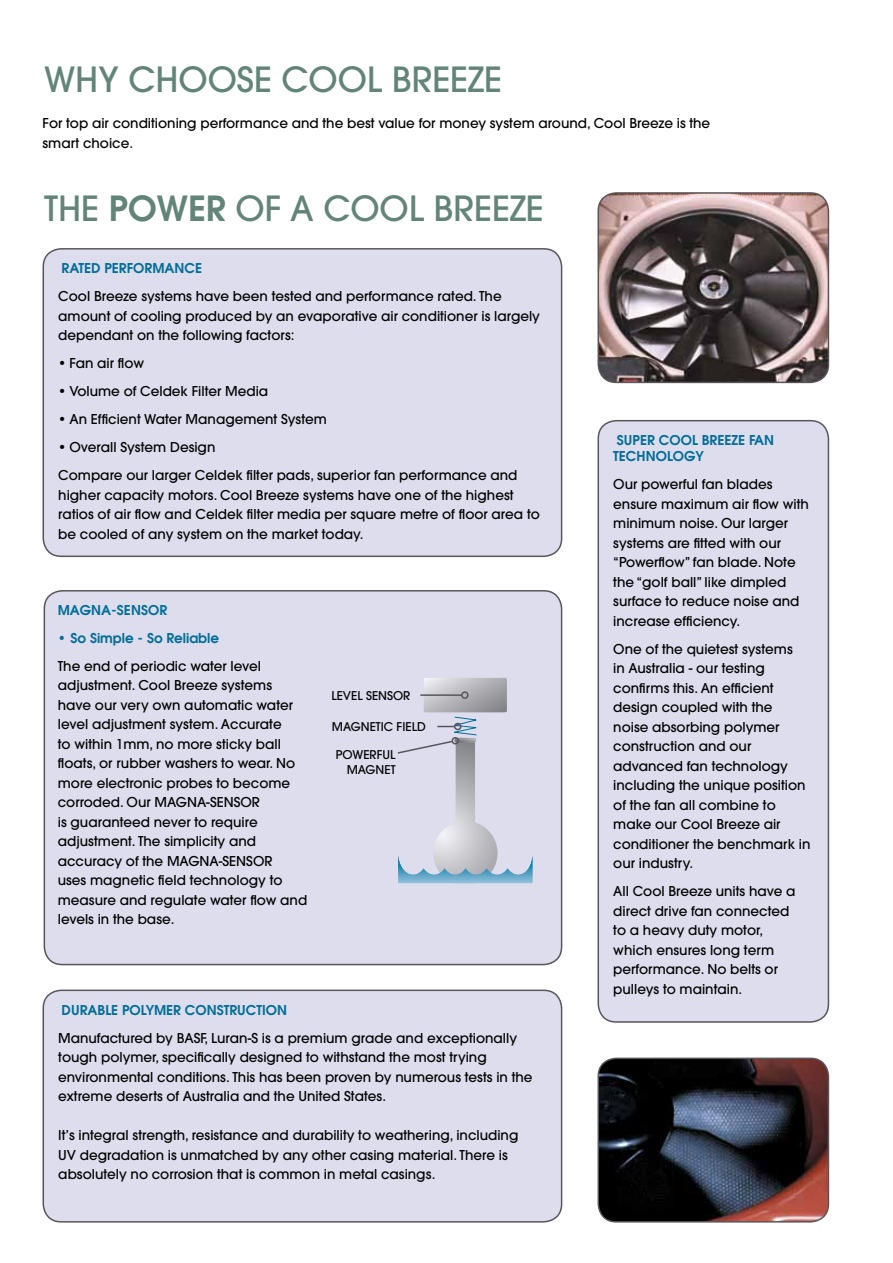
<style>
.page{position:relative;width:893px;height:1263px;background:#fff}
.page>*{position:absolute;margin:0;border:0;box-sizing:border-box;transform-origin:0 0}
.t1{font:500 34.5px "Avant Garde LT";color:#638479}
.t2{font:500 13.5px/19.5px "Avant Garde LT";color:#000}
.t3{font:600 13.5px/16.2px "Avant Garde";color:#006d97}
.t4{font:500 12px/14.4px "Avant Garde LT";color:#000;text-align:right}
.s1{font-family:"Avant Garde";font-weight:600}
.s2{font-family:"Avant Garde LT";font-weight:500}
</style>
<div class="page">
<div style="left:43px;top:249px;width:519px;height:307px;background:#dddded;border-radius:18px"></div>
<div style="left:43px;top:248px;width:519px;height:309px;border:2px solid #59555b;border-radius:18px"></div>
<div style="left:598px;top:421px;width:230px;height:601px;background:#dddded;border-radius:18px"></div>
<div style="left:597px;top:420px;width:232px;height:603px;border:2px solid #59555b;border-radius:18px"></div>
<div style="left:44px;top:591px;width:518px;height:373px;background:#dddded;border-radius:18px"></div>
<div style="left:44px;top:590px;width:518px;height:375px;border:2px solid #59555b;border-radius:18px"></div>
<div style="left:43px;top:990px;width:519px;height:232px;background:#dddded;border-radius:18px"></div>
<div style="left:43px;top:989px;width:519px;height:233px;border:2px solid #59555b;border-radius:18px"></div>
<hr style="left:398px;top:853px;width:134px;height:1px;background:#006d97">
<hr style="left:398px;top:854px;width:134px;height:1px;background:#006f99">
<hr style="left:398px;top:855px;width:134px;height:1px;background:#00719b">
<hr style="left:398px;top:856px;width:134px;height:1px;background:#00739d">
<hr style="left:398px;top:857px;width:134px;height:1px;background:#00759f">
<hr style="left:398px;top:858px;width:134px;height:1px;background:#0078a1">
<hr style="left:398px;top:859px;width:134px;height:1px;background:#007aa3">
<hr style="left:398px;top:860px;width:134px;height:1px;background:#007ba4">
<hr style="left:398px;top:861px;width:134px;height:1px;background:#007da6">
<hr style="left:398px;top:862px;width:134px;height:1px;background:#0080a8">
<hr style="left:398px;top:863px;width:134px;height:1px;background:#0082ab">
<hr style="left:398px;top:864px;width:134px;height:1px;background:#0085ad">
<hr style="left:398px;top:865px;width:134px;height:1px;background:#0087af">
<hr style="left:398px;top:866px;width:134px;height:1px;background:#088ab1">
<hr style="left:398px;top:867px;width:134px;height:1px;background:#1c8db4">
<hr style="left:398px;top:868px;width:134px;height:1px;background:#2990b6">
<hr style="left:398px;top:869px;width:134px;height:1px;background:#3393b9">
<hr style="left:398px;top:870px;width:134px;height:1px;background:#3c96bb">
<hr style="left:398px;top:871px;width:134px;height:1px;background:#4499bd">
<hr style="left:398px;top:872px;width:134px;height:1px;background:#4c9cc0">
<hr style="left:398px;top:873px;width:134px;height:1px;background:#53a0c3">
<hr style="left:398px;top:874px;width:134px;height:1px;background:#57a1c4">
<hr style="left:398px;top:875px;width:134px;height:1px;background:#5ea5c7">
<hr style="left:398px;top:876px;width:134px;height:1px;background:#65a8c9">
<hr style="left:398px;top:877px;width:134px;height:1px;background:#6daccc">
<hr style="left:398px;top:878px;width:134px;height:1px;background:#74b0cf">
<hr style="left:398px;top:879px;width:134px;height:1px;background:#7bb4d2">
<hr style="left:398px;top:880px;width:134px;height:1px;background:#82b8d5">
<hr style="left:398px;top:881px;width:134px;height:1px;background:#8abcd8">
<hr style="left:398px;top:882px;width:134px;height:1px;background:#91c0db">
<hr style="left:398px;top:883px;width:134px;height:1px;background:#95c3dc">
<svg style="left:397px;top:678px;width:110px;height:201px"></svg>
<div style="left:451px;top:737px;width:8px;height:8px;border:2px solid #59555b;border-radius:3px"></div>
<img style="left:600px;top:1060px;width:228px;height:162px">
<div style="left:597px;top:1057px;width:232px;height:165px;border:2px solid #59555b;border-radius:18px"></div>
<img style="left:600px;top:193px;width:228px;height:189px">
<div style="left:597px;top:192px;width:232px;height:191px;border:2px solid #59555b;border-radius:18px"></div>
<h1 class="t1" style="left:44px;top:58px;width:460px">why choose Cool Breeze</h1>
<p class="t2" style="left:43px;top:114px;width:669px">For top air conditioning performance and the best value for money system around, Cool Breeze is the smart choice.</p>
<h1 class="t1" style="left:44px;top:187px;width:501px">the <span class="s1">POWER</span> of a cool Breeze</h1>
<p class="t3" style="left:62px;top:260px;width:142px">RATED PERFORMANCE</p>
<p class="t2" style="left:58px;top:286px;width:483px">Cool Breeze systems have been tested and performance rated. The amount of cooling produced by an evaporative air conditioner is largely dependant on the following factors:</p>
<p class="t2" style="left:58px;top:353px;width:87px">• Fan air flow</p>
<p class="t2" style="left:58px;top:381px;width:211px">• Volume of Celdek Filter Media</p>
<p class="t2" style="left:58px;top:409px;width:270px">• An Efficient Water Management System</p>
<p class="t2" style="left:58px;top:433px;width:461px;line-height:28px">• Overall System Design<br>Compare our larger Celdek filter pads, superior fan performance and</p>
<p class="t2" style="left:58px;top:485px;width:483px">higher capacity motors. Cool Breeze systems have one of the highest ratios of air flow and Celdek filter media per square metre of floor area to be cooled of any system on the market today.</p>
<p class="t3" style="left:58px;top:601px;width:111px">MAGNA-SENSOR</p>
<p class="t3" style="left:58px;top:629px;width:163px"><span class="s2">•</span> SO SIMPLE - SO RELIABLE</p>
<p class="t2" style="left:58px;top:656px;width:239px">The end of periodic water level adjustment. Cool Breeze systems have our very own automatic water level adjustment system. Accurate to within 1mm, no more sticky ball floats, or rubber washers to wear. No more electronic probes to become corroded. Our MAGNA</p>
<p class="t2" style="left:58px;top:792px;width:201px;text-indent:148px">-SENSOR<br>is guaranteed never to require adjustment. The simplicity and accuracy of the MAGNA</p>
<p class="t2" style="left:58px;top:851px;width:251px;text-indent:161px">-SENSOR<br>uses magnetic field technology to measure and regulate water flow and levels in the base.</p>
<p class="t4" style="left:331px;top:688px;width:81px">level sensor</p>
<p class="t4" style="left:332px;top:719px;width:95px">magnetic field</p>
<p class="t4" style="left:336px;top:748px;width:61px">powerful magnet</p>
<p class="t3" style="left:62px;top:1001px;width:227px">DU RABLE POLYMER CONSTRUCTION</p>
<p class="t2" style="left:58px;top:1028px;width:476px">Manufactured by BASF, Luran-S is a premium grade and exceptionally tough polymer, specifically designed to withstand the most trying environmental conditions. This has been proven by numerous tests in the extreme deserts of Australia and the United States.</p>
<p class="t2" style="left:58px;top:1125px;width:462px">It’s integral strength, resistance and durability to weathering, including<br>UV degradation is unmatched by any other casing material. There is absolutely no corrosion that is common in metal casings.</p>
<p class="t3" style="left:613px;top:432px;width:162px">SUPER COOL BREEZE FAN<br>TECHNOLOGY</p>
<p class="t2" style="left:613px;top:475px;width:197px">Our powerful fan blades ensure maximum air flow with minimum noise. Our larger systems are fitted with our “Powerflow” fan blade. Note the “golf ball” like dimpled surface to reduce noise and increase efficiency.</p>
<p class="t2" style="left:613px;top:639px;width:199px">One of the quietest systems<br>in Australia - our testing confirms this. An efficient design coupled with the noise absorbing polymer construction and our advanced fan technology including the unique position of the fan all combine to make our Cool Breeze air conditioner the benchmark in our industry.</p>
<p class="t2" style="left:613px;top:881px;width:184px">All Cool Breeze units have a direct drive fan connected to a heavy duty motor, which ensures long term performance. No belts or pulleys to maintain.</p>
</div>
